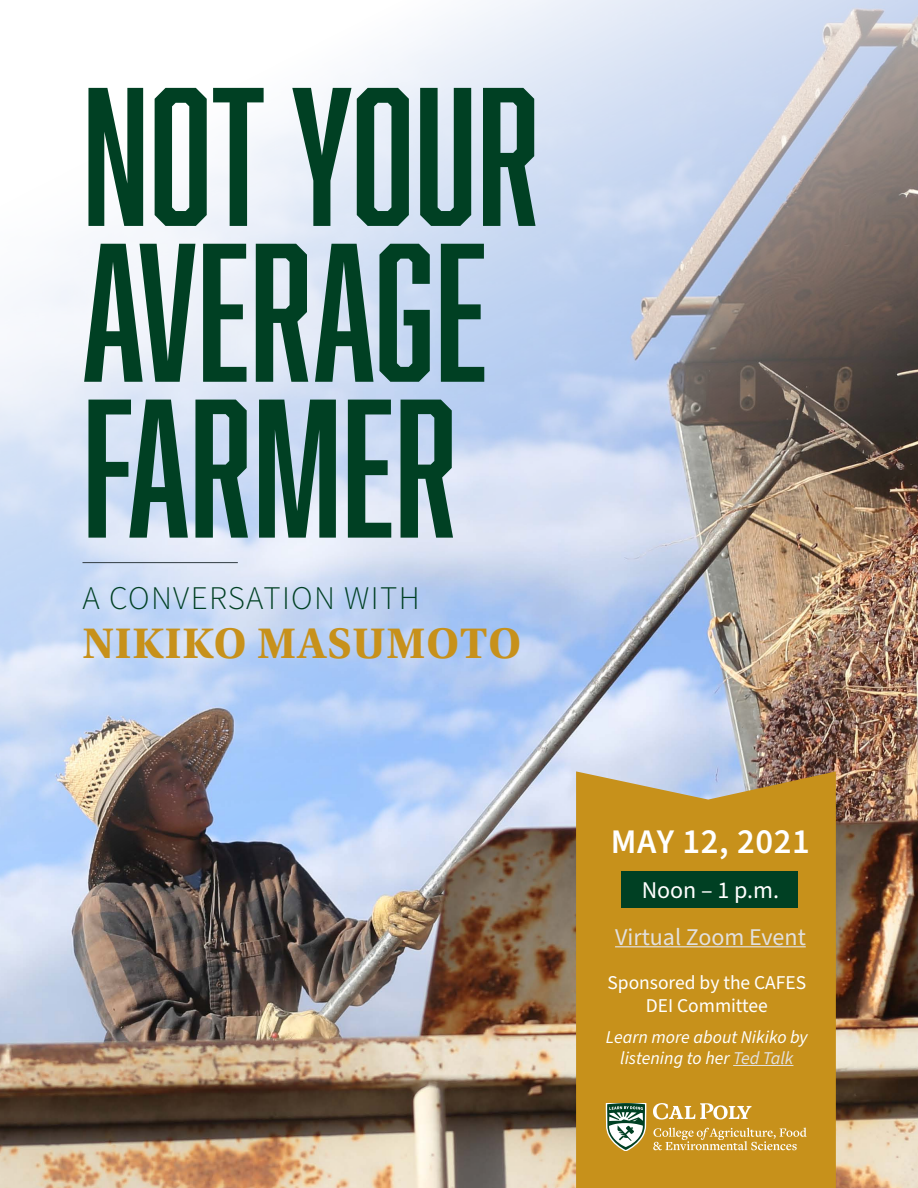
<style>
.page{position:relative;width:918px;height:1188px;background:#fff}
.page>*{position:absolute;margin:0;border:0;box-sizing:border-box;transform-origin:0 0}
.t1{font:181.65px/155.9px "Abolition";color:#004023}
.t2{font:700 45px "Utopia Std";letter-spacing:.02em;color:#c7911b}
.t3{font:600 34.5px "Source Sans Pro";letter-spacing:.02em;color:#fff}
.t4{font:300 33px "Source Sans Pro";letter-spacing:.04em;color:#004023}
.t5{font:24px "Source Sans Pro";color:#e2e0df}
.t6{font:24px "Source Sans Pro";color:#fff}
.t7{font:19.5px/23.4px "Source Sans Pro";color:#fff;text-align:center}
.t8{font:italic 18px/21.6px "Source Sans Pro";color:#fff;text-align:center}
.s1{color:#e2e0df}
</style>
<div class="page">
<img style="left:0;top:953px;width:918px;height:235px">
<img style="left:0;top:0;width:918px;height:953px">
<div style="left:576px;top:771px;width:260px;height:417px;background:#c7911b"></div>
<div style="left:621px;top:872px;width:177px;height:36px;background:#004023"></div>
<hr style="left:615px;top:946px;width:191px;height:1px;background:#e2e0df">
<hr style="left:733px;top:1065px;width:60px;height:1px;background:#e2e0df">
<svg style="left:653px;top:1103px;width:99px;height:17px"></svg>
<svg style="left:653px;top:1128px;width:154px;height:22px;background:#d3aa4f"></svg>
<svg style="left:606px;top:1103px;width:40px;height:47px"></svg>
<hr style="left:82px;top:562px;width:156px;height:1px;background:#303c42">
<h1 class="t1" style="left:82px;top:76px;width:460px">NOT YOUR<br>AVERAGE<br>FARMER</h1>
<h3 class="t4" style="left:82px;top:576px;width:339px">A CONVERSATION WITH</h3>
<h2 class="t2" style="left:82px;top:617px;width:440px">NIKIKO MASUMOTO</h2>
<h3 class="t3" style="left:611px;top:819px;width:201px">MAY 12, 2021</h3>
<h3 class="t6" style="left:642px;top:874px;width:139px">Noon – 1 p.m.</h3>
<h3 class="t5" style="left:615px;top:921px;width:192px">Virtual Zoom Event</h3>
<p class="t7" style="left:607px;top:971px;width:200px">Sponsored by the CAFES<br>DEI Committee</p>
<p class="t8" style="left:606px;top:1026px;width:203px">Learn more about Nikiko by listening to her <span class="s1">Ted Talk</span></p>
</div>
